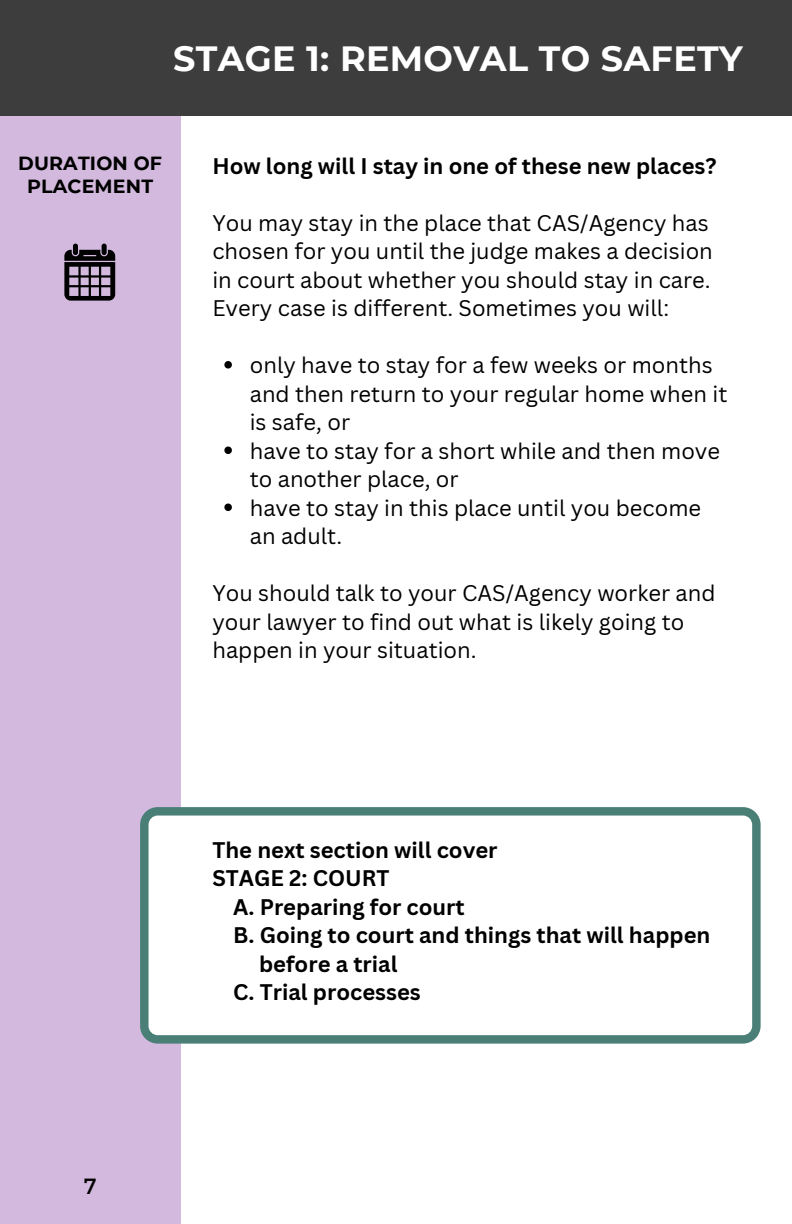
<style>
.page{position:relative;width:792px;height:1224px;background:#fff}
.page>*{position:absolute;margin:0;border:0;box-sizing:border-box;transform-origin:0 0}
.t1{font:700 35px "Montserrat";letter-spacing:.01em;color:#fff}
.t2{font:22px/28.4px "Canva Sans";color:#000}
.t3{font:700 22px/28.4px "Canva Sans";color:#000}
.t4{font:22px "Montserrat";color:#000}
.t5{font:700 19px/22.4px "Montserrat";letter-spacing:.01em;color:#000;text-align:center}
</style>
<div class="page">
<div style="left:0;top:0;width:180px;height:1224px;background:#d2b9dd"></div>
<div style="left:0;top:0;width:792px;height:115px;background:#3d3d3d"></div>
<svg style="left:64px;top:244px;width:51px;height:57px"></svg>
<svg style="left:140px;top:807px;width:621px;height:237px"></svg>
<svg style="left:224px;top:361px;width:8px;height:8px"></svg>
<svg style="left:224px;top:447px;width:8px;height:7px"></svg>
<svg style="left:224px;top:504px;width:8px;height:7px"></svg>
<h1 class="t1" style="left:173px;top:37px;width:571px">STAGE 1: REMOVAL TO SAFETY</h1>
<p class="t5" style="left:18px;top:152px;width:145px">DURATION OF<br>PLACEMENT</p>
<p class="t3" style="left:212px;top:151px;width:506px">How long will I stay in one of these new places?</p>
<p class="t2" style="left:212px;top:208px;width:502px">You may stay in the place that CAS/Agency has chosen for you until the judge makes a decision in court about whether you should stay in care.<br>Every case is different. Sometimes you will:</p>
<p class="t2" style="left:250px;top:350px;width:479px">only have to stay for a few weeks or months and then return to your regular home when it is safe, or<br>have to stay for a short while and then move to another place, or<br>have to stay in this place until you become an adult.</p>
<p class="t2" style="left:212px;top:578px;width:505px">You should talk to your CAS/Agency worker and your lawyer to find out what is likely going to happen in your situation.</p>
<p class="t4" style="left:84px;top:1171px;width:14px">7</p>
<p class="t3" style="left:212px;top:835px;width:287px">The next section will cover<br>STAGE 2: COURT</p>
<p class="t3" style="left:233px;top:892px;width:233px">A. Preparing for court</p>
<p class="t3" style="left:233px;top:920px;width:479px">B. Going to court and things that will happen</p>
<p class="t3" style="left:259px;top:949px;width:140px">before a trial</p>
<p class="t3" style="left:233px;top:977px;width:189px">C. Trial processes</p>
</div>
